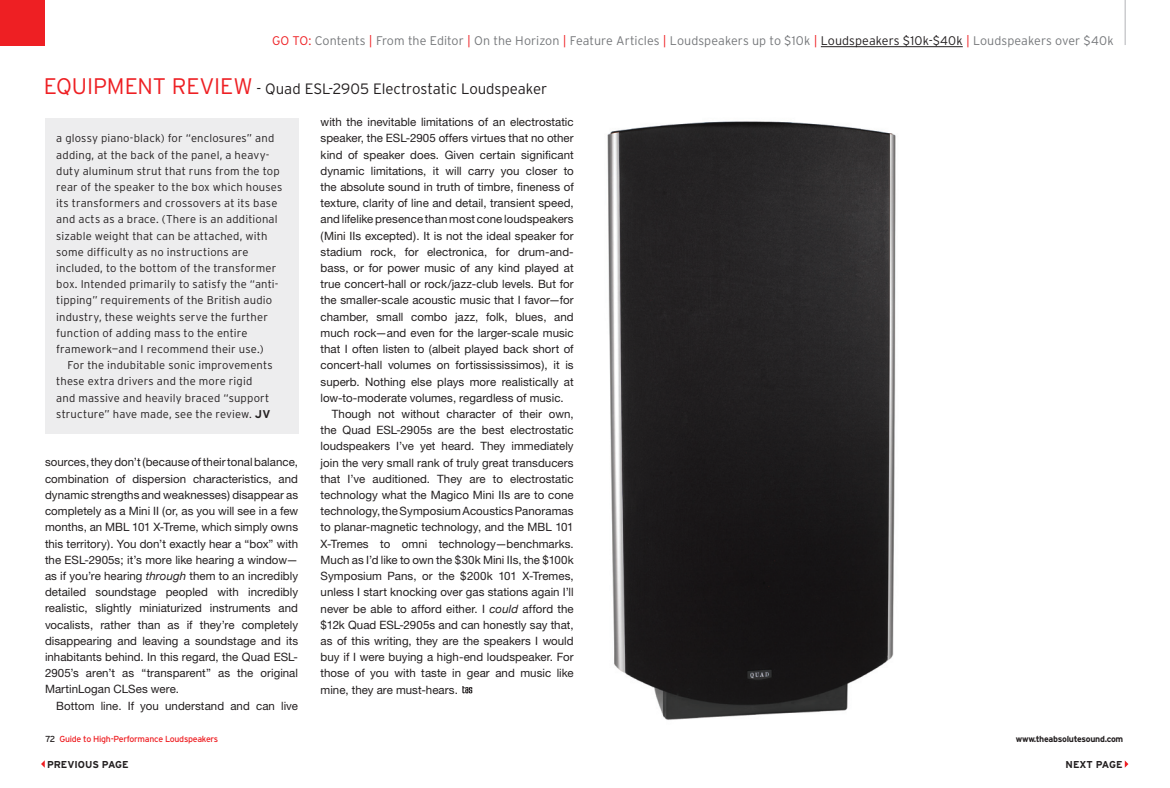
<style>
.page{position:relative;width:1170px;height:788px;background:#fff}
.page>*{position:absolute;margin:0;border:0;box-sizing:border-box;transform-origin:0 0}
.t1{font:300 22.5px "Interstate";letter-spacing:-.005em;color:#ee1f23}
.t2{font:300 15px "Interstate";letter-spacing:-.005em;color:#231f20}
.t3{font:300 12.5px "Interstate";letter-spacing:.005em;color:#76787b}
.t4{font:11.5px/16.2px "Helvetica Neue";letter-spacing:.005em;color:#231f20;text-align:justify}
.t5{font:300 11.25px/16.2px "Interstate";letter-spacing:.015em;color:#231f20}
.t6{font:700 10px "Interstate";color:#231f20}
.t7{font:8.75px "Interstate";letter-spacing:-.03em;color:#ee1f23}
.t8{font:700 8.75px "Interstate";letter-spacing:-.03em;color:#231f20}
.s1{color:#ee1f23}
.s2{color:#231f20}
.s3{font-weight:700}
.s4{font-style:italic}
</style>
<div class="page">
<svg style="left:1125px;top:760px;width:3px;height:7px"></svg>
<svg style="left:41px;top:760px;width:4px;height:7px"></svg>
<div style="left:0;top:0;width:45px;height:45px;background:#ee1f23"></div>
<hr style="left:1125px;top:0;width:1px;height:45px;background:#b2b3b7">
<svg style="left:462px;top:686px;width:10px;height:7px"></svg>
<div style="left:45px;top:119px;width:253px;height:315px;background:#ededee"></div>
<img style="left:607px;top:121px;width:289px;height:599px">
<hr style="left:821px;top:46px;width:142px;height:1px;background:#231f20">
<p class="t3" style="left:272px;top:34px;width:843px"><span class="s1">go to:</span> Contents <span class="s1">|</span> From the Editor <span class="s1">|</span> On the Horizon <span class="s1">|</span> Feature Articles <span class="s1">|</span> Loudspeakers up to $10k <span class="s1">|</span> <span class="s2">Loudspeakers $10k-$40k</span> <span class="s1">|</span> Loudspeakers over $40k</p>
<h1 class="t1" style="left:44px;top:73px;width:184px">EQUIPM ENT review</h1>
<h2 class="t2" style="left:257px;top:80px;width:292px">- Quad ESL-2905 Electrostatic Loudspeaker</h2>
<p class="t5" style="left:56px;top:130px;width:228px">a glossy piano-black) for “enclosures” and adding, at the back of the panel, a heavy&shy;duty aluminum strut that runs from the top rear of the speaker to the box which houses its transformers and crossovers at its base and acts as a brace. (There is an additional sizable weight that can be attached, with some difficulty as no instructions are included, to the bottom of the transformer box. Intended primarily to satisfy the “anti&shy;tipping” requirements of the British audio industry, these weights serve the further function of adding mass to the entire framework—and I recommend their use.)</p>
<p class="t5" style="left:56px;top:357px;width:218px;text-indent:11px">For the indubitable sonic improvements these extra drivers and the more rigid and massive and heavily braced “support structure” have made, see the review. <span class="s3">JV</span></p>
<p class="t4" style="left:45px;top:454px;width:255px">sources, they don’t (because of their tonal balance, combination of dispersion characteristics, and dynamic strengths and weaknesses) disappear as completely as a Mini II (or, as you will see in a few months, an MBL 101 X-Treme, which simply owns this territory). You don’t exactly hear a “box” with the ESL-2905s; it’s more like hearing a window— as if you’re hearing <span class="s4">through</span> them to an incredibly detailed soundstage peopled with incredibly realistic, slightly miniaturized instruments and vocalists, rather than as if they’re completely disappearing and leaving a soundstage and its inhabitants behind. In this regard, the Quad ESL-2905’s aren’t as “transparent” as the original MartinLogan CLSes were.</p>
<p class="t4" style="left:56px;top:697px;width:243px">Bottom line. If you understand and can live</p>
<p class="t4" style="left:321px;top:114px;width:255px">with the inevitable limitations of an electrostatic</p>
<p class="t4" style="left:321px;top:130px;width:255px">speaker, the ESL-2905 offers virtues that no other</p>
<p class="t4" style="left:321px;top:146px;width:255px">kind of speaker does. Given certain significant</p>
<p class="t4" style="left:321px;top:162px;width:255px">dynamic limitations, it will carry you closer to</p>
<p class="t4" style="left:321px;top:178px;width:255px">the absolute sound in truth of timbre, fineness of</p>
<p class="t4" style="left:321px;top:195px;width:255px">texture, clarity of line and detail, transient speed,</p>
<p class="t4" style="left:321px;top:211px;width:255px">and lifelike presence than most cone loudspeakers</p>
<p class="t4" style="left:321px;top:227px;width:255px">(Mini IIs excepted). It is not the ideal speaker for</p>
<p class="t4" style="left:321px;top:243px;width:255px">stadium rock, for electronica, for drum-and-</p>
<p class="t4" style="left:321px;top:260px;width:255px">bass, or for power music of any kind played at</p>
<p class="t4" style="left:321px;top:276px;width:255px">true concert-hall or rock/jazz-club levels. But for</p>
<p class="t4" style="left:321px;top:292px;width:255px">the smaller-scale acoustic music that I favor—for</p>
<p class="t4" style="left:321px;top:308px;width:255px">chamber, small combo jazz, folk, blues, and</p>
<p class="t4" style="left:321px;top:324px;width:255px">much rock—and even for the larger-scale music</p>
<p class="t4" style="left:321px;top:341px;width:255px">that I often listen to (albeit played back short of</p>
<p class="t4" style="left:321px;top:357px;width:255px">concert-hall volumes on fortissississimos), it is</p>
<p class="t4" style="left:321px;top:373px;width:255px">superb. Nothing else plays more realistically at</p>
<p class="t4" style="left:321px;top:389px;width:244px">low-to-moderate volumes, regardless of music.</p>
<p class="t4" style="left:332px;top:405px;width:243px">Though not without character of their own,</p>
<p class="t4" style="left:321px;top:422px;width:255px">the Quad ESL-2905s are the best electrostatic</p>
<p class="t4" style="left:321px;top:438px;width:255px">loudspeakers I’ve yet heard. They immediately</p>
<p class="t4" style="left:321px;top:454px;width:255px">join the very small rank of truly great transducers</p>
<p class="t4" style="left:321px;top:470px;width:255px">that I’ve auditioned. They are to electrostatic</p>
<p class="t4" style="left:321px;top:486px;width:255px">technology what the Magico Mini IIs are to cone</p>
<p class="t4" style="left:321px;top:503px;width:255px">technology, the Symposium Acoustics Panoramas</p>
<p class="t4" style="left:321px;top:519px;width:255px">to planar-magnetic technology, and the MBL 101</p>
<p class="t4" style="left:321px;top:535px;width:255px">X-Tremes to omni technology—benchmarks.</p>
<p class="t4" style="left:321px;top:551px;width:255px">Much as I’d like to own the $30k Mini IIs, the $100k</p>
<p class="t4" style="left:321px;top:567px;width:255px">Symposium Pans, or the $200k 101 X-Tremes,</p>
<p class="t4" style="left:321px;top:584px;width:255px">unless I start knocking over gas stations again I’ll</p>
<p class="t4" style="left:321px;top:600px;width:255px">never be able to afford either. I <span class="s4">could</span> afford the</p>
<p class="t4" style="left:321px;top:616px;width:255px">$12k Quad ESL-2905s and can honestly say that,</p>
<p class="t4" style="left:321px;top:632px;width:255px">as of this writing, they are the speakers I would</p>
<p class="t4" style="left:321px;top:648px;width:255px">buy if I were buying a high-end loudspeaker. For</p>
<p class="t4" style="left:321px;top:665px;width:255px">those of you with taste in gear and music like</p>
<p class="t4" style="left:321px;top:681px;width:139px">mine, they are must-hears.</p>
<p class="t7" style="left:45px;top:734px;width:174px"><span class="s2">72</span> Guide to High-Performance Loudspeakers</p>
<p class="t8" style="left:1016px;top:734px;width:109px">www.theabsolutesound.com</p>
<p class="t6" style="left:47px;top:758px;width:35px">previous</p>
<p class="t6" style="left:102px;top:758px;width:27px">page</p>
<p class="t6" style="left:1066px;top:758px;width:57px">NEXT page</p>
</div>
